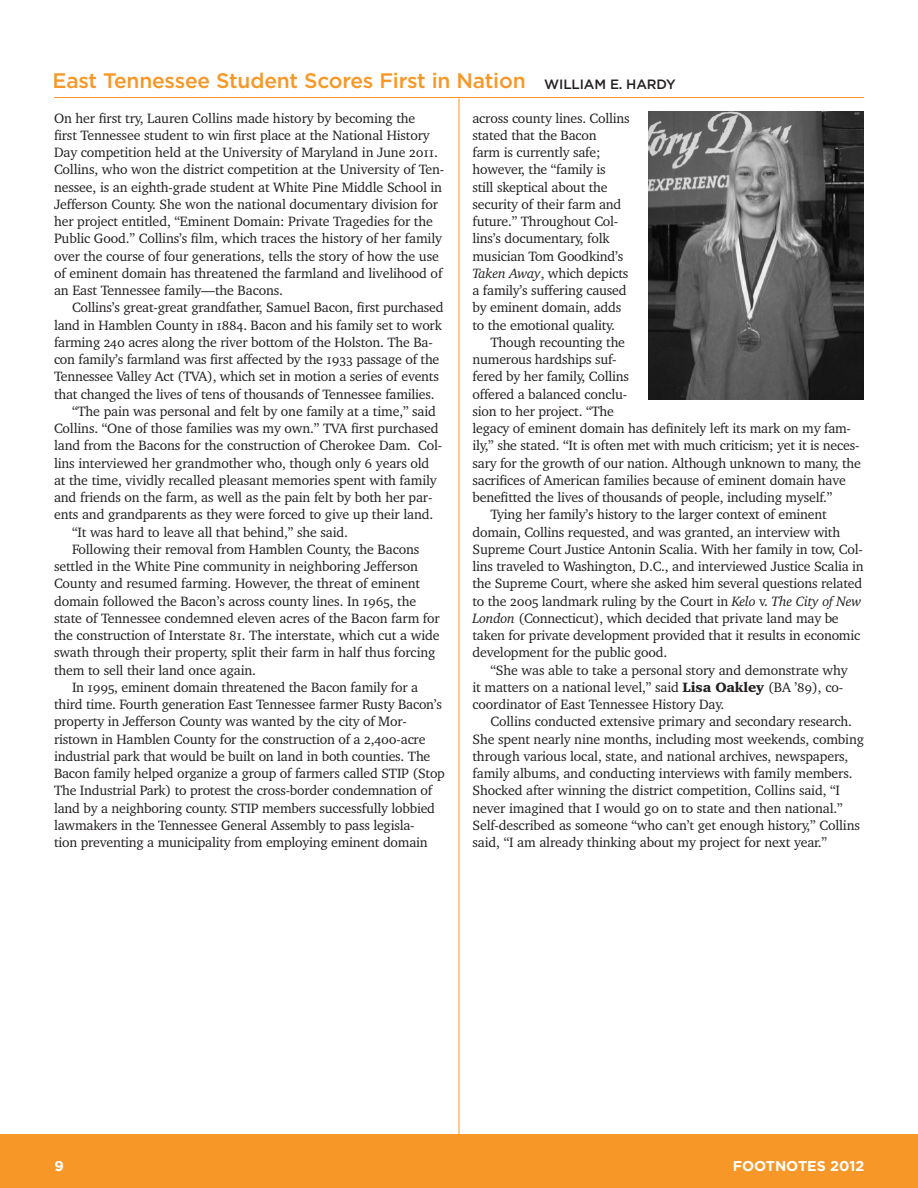
<style>
.page{position:relative;width:918px;height:1188px;background:#fff}
.page>*{position:absolute;margin:0;border:0;box-sizing:border-box;transform-origin:0 0}
.Heading_1{font:500 21px "Gotham";letter-spacing:-.01em;color:#f79727}
.t1{font:700 14.25px "Gotham";color:#fff}
.Body_indent{font:13.8px/17.2px "Charter OSFBT";letter-spacing:-.015em;color:#231f20}
.Body__no_indent{font:13.8px/17.2px "Charter OSFBT";letter-spacing:-.01em;color:#231f20}
.Heading_1-2{font:500 13.5px "Gotham";letter-spacing:-.01em;color:#231f20}
.s1{font-style:italic}
.s2{font-weight:900}
</style>
<div class="page">
<img style="left:648px;top:112px;width:216px;height:288px">
<hr style="left:54px;top:97px;width:810px;height:1px;background:#f79727">
<hr style="left:459px;top:98px;width:1px;height:1046px;background:#f79727">
<div style="left:0;top:1134px;width:918px;height:54px;background:#f79727"></div>
<p class="Heading_1" style="left:52px;top:67px;width:475px">East Tennessee Student Scores First in Nation</p>
<p class="Heading_1-2" style="left:544px;top:75px;width:133px">WILLIAM E. HARDY</p>
<p class="Body__no_indent" style="left:54px;top:109px;width:392px">On her first try, Lauren Collins made history by becoming the<br>first Tennessee student to win first place at the National History Day competition held at the University of Maryland in June 2011.<br>Collins, who won the district competition at the University of Ten&shy;nessee, is an eighth-grade student at White Pine Middle School in Jefferson County. She won the national documentary division for her project entitled, “Eminent Domain: Private Tragedies for the Public Good.” Collins’s film, which traces the history of her family over the course of four generations, tells the story of how the use of eminent domain has threatened the farmland and livelihood of an East Tennessee family—the Bacons.</p>
<p class="Body_indent" style="left:54px;top:299px;width:391px;text-indent:18px">Collins’s great-great grandfather, Samuel Bacon, first purchased land in Hamblen County in 1884. Bacon and his family set to work farming 240 acres along the river bottom of the Holston. The Ba&shy;con family’s farmland was first affected by the 1933 passage of the Tennessee Valley Act (TVA), which set in motion a series of events that changed the lives of tens of thousands of Tennessee families.</p>
<p class="Body_indent" style="left:54px;top:402px;width:390px;text-indent:18px">“The pain was personal and felt by one family at a time,” said Collins. “One of those families was my own.” TVA first purchased land from the Bacons for the construction of Cherokee Dam. Col&shy;lins interviewed her grandmother who, though only 6 years old at the time, vividly recalled pleasant memories spent with family and friends on the farm, as well as the pain felt by both her par&shy;ents and grandparents as they were forced to give up their land.</p>
<p class="Body_indent" style="left:72px;top:523px;width:278px">“It was hard to leave all that behind,” she said.</p>
<p class="Body_indent" style="left:54px;top:540px;width:387px;text-indent:18px">Following their removal from Hamblen County, the Bacons settled in the White Pine community in neighboring Jefferson County and resumed farming. However, the threat of eminent domain followed the Bacon’s across county lines. In 1965, the state of Tennessee condemned eleven acres of the Bacon farm for the construction of Interstate 81. The interstate, which cut a wide swath through their property, split their farm in half thus forcing them to sell their land once again.</p>
<p class="Body_indent" style="left:54px;top:678px;width:392px;text-indent:18px">In 1995, eminent domain threatened the Bacon family for a third time. Fourth generation East Tennessee farmer Rusty Bacon’s property in Jefferson County was wanted by the city of Mor&shy;ristown in Hamblen County for the construction of a 2,400-acre industrial park that would be built on land in both counties. The Bacon family helped organize a group of farmers called STIP (Stop The Industrial Park) to protest the cross-border condemnation of land by a neighboring county. STIP members successfully lobbied lawmakers in the Tennessee General Assembly to pass legisla-<br>tion preventing a municipality from employing eminent domain</p>
<p class="Body_indent" style="left:472px;top:109px;width:159px">across county lines. Collins stated that the Bacon<br>farm is currently safe; however, the “family is still skeptical about the security of their farm and future.” Throughout Col&shy;lins’s documentary, folk musician Tom Goodkind’s<br><span class="s1">Taken Away</span>, which depicts a family’s suffering caused by eminent domain, adds to the emotional quality.</p>
<p class="Body_indent" style="left:472px;top:333px;width:390px;text-indent:18px">Though recounting the<br>numerous hardships suf-<br>fered by her family, Collins<br>offered a balanced conclu-<br>sion to her project. “The<br>legacy of eminent domain has definitely left its mark on my fam&shy;ily,” she stated. “It is often met with much criticism; yet it is neces&shy;sary for the growth of our nation. Although unknown to many, the sacrifices of American families because of eminent domain have benefitted the lives of thousands of people, including myself.”</p>
<p class="Body_indent" style="left:472px;top:506px;width:393px;text-indent:18px">Tying her family’s history to the larger context of eminent domain, Collins requested, and was granted, an interview with Supreme Court Justice Antonin Scalia. With her family in tow, Col&shy;lins traveled to Washington, D.C., and interviewed Justice Scalia in the Supreme Court, where she asked him several questions related to the 2005 landmark ruling by the Court in <span class="s1">Kelo</span> v. <span class="s1">The City of New London</span> (Connecticut), which decided that private land may be taken for private development provided that it results in economic development for the public good.</p>
<p class="Body_indent" style="left:472px;top:661px;width:377px;text-indent:18px">“She was able to take a personal story and demonstrate why it matters on a national level,” said <span class="s2">Lisa Oakley</span> (BA ’89), co&shy;coordinator of East Tennessee History Day.</p>
<p class="Body_indent" style="left:472px;top:713px;width:393px;text-indent:18px">Collins conducted extensive primary and secondary research.<br>She spent nearly nine months, including most weekends, combing through various local, state, and national archives, newspapers, family albums, and conducting interviews with family members.<br>Shocked after winning the district competition, Collins said, “I never imagined that I would go on to state and then national.” Self-described as someone “who can’t get enough history,” Collins said, “I am already thinking about my project for next year.”</p>
<p class="t1" style="left:54px;top:1156px;width:11px">9</p>
<p class="t1" style="left:733px;top:1156px;width:133px">FOOTNOTES 2012</p>
</div>
